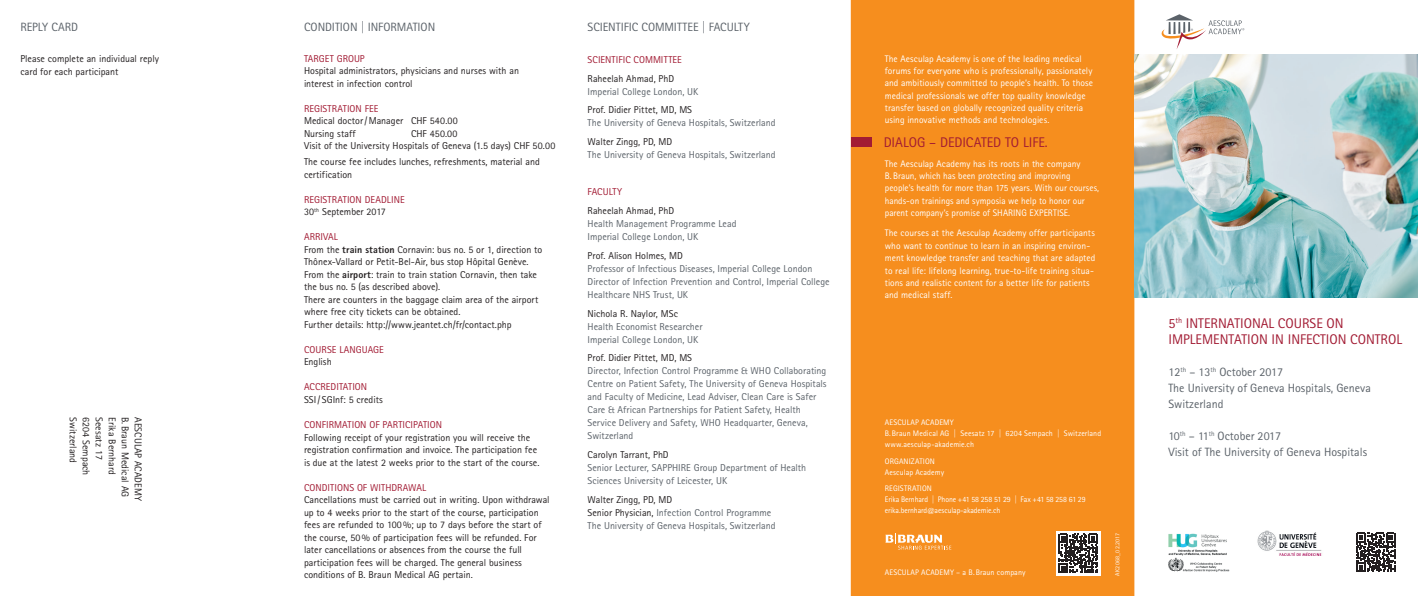
<style>
.page{position:relative;width:1418px;height:596px;background:#fff}
.page>*{position:absolute;margin:0;border:0;box-sizing:border-box;transform-origin:0 0}
.t1{font:14px/16px "Rotis Sans Serif Pro";color:#a21b33}
.t2{font:12px/16px "Rotis Sans Serif Pro";color:#5b6269}
.t3{font:10px/12.5px "Rotis Sans Serif Pro";color:#231f20}
.t4{font:10px/13px "Rotis Sans Serif Pro";color:#5b6269}
.t5{font:10px/12.5px "Rotis Sans Serif Pro";color:#a21b33}
.t6{font:9.5px/12.4px "Rotis Sans Serif Pro";color:#fff}
.t7{font:8px/11px "Rotis Sans Serif Pro";letter-spacing:.005em;color:#fff}
.t8{font:6px "Rotis Sans Serif Pro";letter-spacing:.025em;color:#fff}
.s1{color:#231f20}
.s2{color:#a21b33}
.s3{font-weight:800}
</style>
<div class="page">
<div style="left:850px;top:0;width:284px;height:595px;background:#f68e1e"></div>
<img style="left:1134px;top:55px;width:283px;height:243px">
<svg style="left:1161px;top:14px;width:83px;height:35px"></svg>
<svg style="left:885px;top:533px;width:66px;height:16px"></svg>
<svg style="left:1055px;top:530px;width:45px;height:45px"></svg>
<svg style="left:1058px;top:533px;width:39px;height:39px"></svg>
<svg style="left:1356px;top:533px;width:40px;height:39px"></svg>
<svg style="left:1356px;top:532px;width:39px;height:39px"></svg>
<div style="left:850px;top:137px;width:21px;height:10px;background:#a21b33"></div>
<img style="left:1168px;top:533px;width:62px;height:39px">
<img style="left:1257px;top:530px;width:65px;height:26px">
<p class="t2" style="left:20px;top:19px;width:59px">REPLY CARD</p>
<p class="t3" style="left:20px;top:52px;width:140px;line-height:13px">Please complete an individual reply card for each participant</p>
<p class="t3" style="left:145px;top:417px;width:85px;line-height:13px;rotate:90deg">AESCULAP ACADEMY<br>B.Braun Medical AG</p>
<p class="t3" style="left:79px;top:417px;width:47px;rotate:90deg">Switzerland</p>
<p class="t3" style="left:92px;top:417px;width:60px;rotate:90deg">6204 Sempach</p>
<p class="t3" style="left:105px;top:417px;width:44px;rotate:90deg">Seesatz 17</p>
<p class="t3" style="left:118px;top:417px;width:59px;rotate:90deg">Erika Bernhard</p>
<p class="t2" style="left:304px;top:19px;width:133px">CONDITION | INFORMATION</p>
<p class="t5" style="left:304px;top:52px;width:62px">TARGET GROUP</p>
<p class="t3" style="left:304px;top:64px;width:216px">Hospital administrators, physicians and nurses with an interest in infection control</p>
<p class="t5" style="left:304px;top:102px;width:76px">REGISTRATION FEE</p>
<p class="t3" style="left:304px;top:114px;width:155px">Medical doctor/Manager CHF 540.00<br>Nursing staff</p>
<p class="t3" style="left:304px;top:127px;width:253px;text-indent:107px">CHF 450.00<br>Visit of the University Hospitals of Geneva (1.5 days) CHF 50.00</p>
<p class="t3" style="left:304px;top:155px;width:237px">The course fee includes lunches, refreshments, material and certification</p>
<p class="t5" style="left:304px;top:193px;width:102px">REGISTRATION DEADLINE<br><span class="s1">30</span><sup>th</sup> <span class="s1">September 2017</span></p>
<p class="t3" style="left:304px;top:230px;width:240px"><span class="s2">ARRIVAL<br></span>From the <span class="s3">train station</span> Cornavin: bus no. 5 or 1, direction to Thônex-Vallard or Petit-Bel-Air, bus stop Hôpital Genève.<br>From the <span class="s3">airport</span>: train to train station Cornavin, then take the bus no. 5 (as described above).<br>There are counters in the baggage claim area of the airport where free city tickets can be obtained.<br>Further details: http://www.jeantet.ch/fr/contact.php</p>
<p class="t5" style="left:304px;top:343px;width:81px">COURSE LANGUAGE</p>
<p class="t3" style="left:304px;top:355px;width:29px">English</p>
<p class="t5" style="left:304px;top:380px;width:65px">ACCREDITATION</p>
<p class="t3" style="left:304px;top:393px;width:80px">SSI/ SGInf: 5 credits</p>
<p class="t5" style="left:304px;top:418px;width:140px">CONFIRMATION OF PARTICIPATION</p>
<p class="t3" style="left:304px;top:430px;width:237px">Following receipt of your registration you will receive the registration confirmation and invoice. The participation fee is due at the latest 2 weeks prior to the start of the course.</p>
<p class="t5" style="left:304px;top:480px;width:124px">CONDITIONS OF WITHDRAWAL</p>
<p class="t3" style="left:304px;top:493px;width:247px">Cancellations must be carried out in writing. Upon withdrawal up to 4 weeks prior to the start of the course, participation fees are refunded to 100%; up to 7 days before the start of the course, 50% of participation fees will be refunded. For later cancellations or absences from the course the full participation fees will be charged. The general business conditions of B. Braun Medical AG pertain.</p>
<p class="t2" style="left:587px;top:19px;width:164px">SCIENTIFIC COMMITTEE | FACULTY</p>
<p class="t5" style="left:587px;top:53px;width:96px">SCIENTIFIC COMMITTEE</p>
<p class="t3" style="left:587px;top:72px;width:88px">Raheelah Ahmad, PhD</p>
<p class="t4" style="left:587px;top:85px;width:112px">Imperial College London, UK</p>
<p class="t3" style="left:587px;top:104px;width:106px">Prof. Didier Pittet, MD, MS</p>
<p class="t4" style="left:587px;top:116px;width:189px">The University of Geneva Hospitals, Switzerland</p>
<p class="t3" style="left:587px;top:135px;width:86px">Walter Zingg, PD, MD</p>
<p class="t4" style="left:587px;top:148px;width:189px">The University of Geneva Hospitals, Switzerland</p>
<p class="t5" style="left:587px;top:186px;width:36px">FACULTY</p>
<p class="t3" style="left:587px;top:204px;width:88px">Raheelah Ahmad, PhD</p>
<p class="t4" style="left:587px;top:217px;width:150px">Health Management Programme Lead<br>Imperial College London, UK</p>
<p class="t3" style="left:587px;top:249px;width:97px">Prof. Alison Holmes, MD</p>
<p class="t4" style="left:587px;top:262px;width:243px">Professor of Infectious Diseases, Imperial College London<br>Director of Infection Prevention and Control, Imperial College<br>Healthcare NHS Trust, UK</p>
<p class="t3" style="left:587px;top:307px;width:92px">Nichola R. Naylor, MSc</p>
<p class="t4" style="left:587px;top:319px;width:116px">Health Economist Researcher<br>Imperial College London, UK</p>
<p class="t3" style="left:587px;top:351px;width:106px">Prof. Didier Pittet, MD, MS</p>
<p class="t4" style="left:587px;top:364px;width:240px">Director, Infection Control Programme &amp; WHO Collaborating Centre on Patient Safety, The University of Geneva Hospitals and Faculty of Medicine, Lead Adviser, Clean Care is Safer Care &amp; African Partnerships for Patient Safety, Health Service Delivery and Safety, WHO Headquarter, Geneva, Switzerland</p>
<p class="t3" style="left:587px;top:448px;width:83px">Carolyn Tarrant, PhD</p>
<p class="t4" style="left:587px;top:461px;width:220px">Senior Lecturer, SAPPHIRE Group Department of Health<br>Sciences University of Leicester, UK</p>
<p class="t4" style="left:587px;top:492px;width:189px"><span class="s1">Walter Zingg, PD, MD<br>Senior Physician,</span> Infection Control Programme<br>The University of Geneva Hospitals, Switzerland</p>
<p class="t6" style="left:884px;top:52px;width:210px">The Aesculap Academy is one of the leading medical forums for everyone who is professionally, passionately and ambitiously committed to people‘s health. To those medical professionals we offer top quality knowledge transfer based on globally recognized quality criteria using innovative methods and technologies.</p>
<p class="t6" style="left:884px;top:157px;width:216px">The Aesculap Academy has its roots in the company<br>B. Braun, which has been protecting and improving people’s health for more than 175 years. With our courses, hands-on trainings and symposia we help to honor our parent company’s promise of SHARING EXPERTISE.</p>
<p class="t6" style="left:884px;top:227px;width:212px">The courses at the Aesculap Academy offer participants who want to continue to learn in an inspiring environ&shy;ment knowledge transfer and teaching that are adapted to real life: lifelong learning, true-to-life training situa&shy;tions and realistic content for a better life for patients and medical staff.</p>
<h1 class="t1" style="left:883px;top:134px;width:165px">DIALOG – DEDICATED TO LIFE.</h1>
<p class="t7" style="left:884px;top:416px;width:218px">AESCULAP ACADEMY<br>B.Braun Medical AG | Seesatz 17 | 6204 Sempach | Switzerland www.aesculap-akademie.ch</p>
<p class="t7" style="left:884px;top:455px;width:61px">ORGANIZATION<br>Aesculap Academy</p>
<p class="t7" style="left:884px;top:483px;width:202px">REGISTRATION<br>Erika Bernhard | Phone +41 58 258 51 29 | Fax +41 58 258 61 29 erika.bernhard@aesculap-akademie.ch</p>
<p class="t7" style="left:884px;top:566px;width:142px">AESCULAP ACADEMY – a B.Braun company</p>
<p class="t8" style="left:1113px;top:575px;width:44px;rotate:-90deg">AK2068_02.2017</p>
<h1 class="t1" style="left:1168px;top:315px;width:235px">5<sup>th</sup> INTERNATIONAL COURSE ON<br>IMPLEMENTATION IN INFECTION CONTROL</h1>
<p class="t2" style="left:1168px;top:364px;width:204px">12<sup>th</sup> – 13<sup>th</sup> October 2017<br>The University of Geneva Hospitals, Geneva<br>Switzerland</p>
<p class="t2" style="left:1168px;top:428px;width:200px">10<sup>th</sup> – 11<sup>th</sup> October 2017<br>Visit of The University of Geneva Hospitals</p>
</div>
